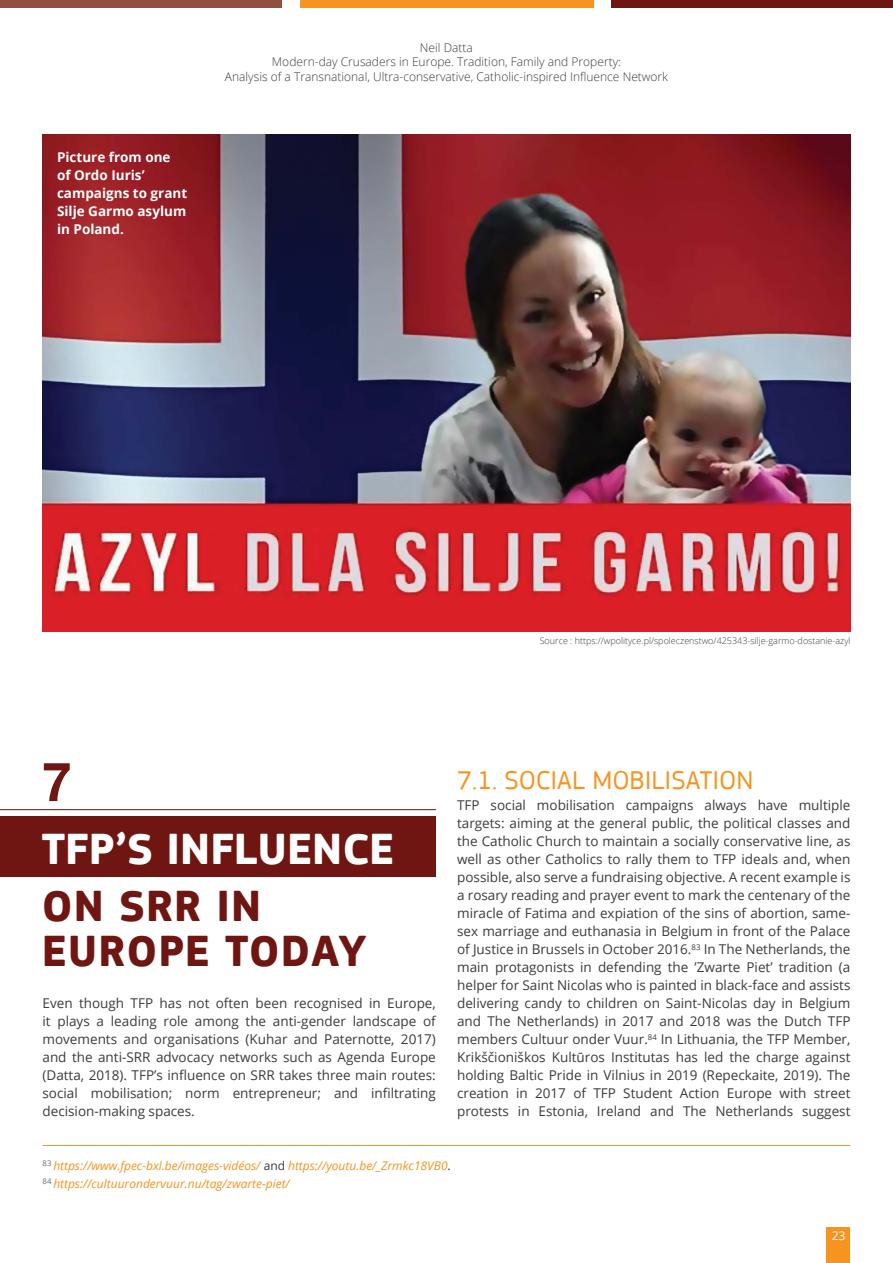
<style>
.page{position:relative;width:893px;height:1263px;background:#fff}
.page>*{position:absolute;margin:0;border:0;box-sizing:border-box;transform-origin:0 0}
.t1{font:700 54px "Helvetica Neue";color:#6f1612}
.t2{font:700 45px/45px "PF Square Sans Pro";letter-spacing:.02em;color:#6f1612}
.t3{font:700 45px "PF Square Sans Pro";color:#fff}
.t4{font:27px "PF Square Sans Pro";color:#f7941f}
.t5{font:13.5px/18px "Open Sans";color:#3a3d3d;text-align:justify}
.t6{font:700 13.5px/18px "Open Sans";color:#fff}
.t7{font:12.15px "Open Sans";color:#fff}
.t8{font:300 12px/14.4px "Open Sans";color:#3a3d3d;text-align:center}
.t9{font:italic 12px/18px "Open Sans";color:#f7941f}
.t10{font:300 9px "Open Sans";color:#3a3d3d}
.s1{font-style:normal;color:#3a3d3d}
</style>
<div class="page">
<div style="left:0;top:0;width:282px;height:7px;background:#914f3f"></div>
<div style="left:611px;top:0;width:282px;height:7px;background:#6f1612"></div>
<div style="left:300px;top:0;width:293px;height:7px;background:#f7941f"></div>
<div style="left:827px;top:1227px;width:23px;height:36px;background:#f7941f"></div>
<hr style="left:43px;top:1145px;width:807px;height:1px;background:#f7941f">
<div style="left:0;top:817px;width:436px;height:60px;background:#6f1612"></div>
<hr style="left:0;top:809px;width:436px;height:1px;background:#6f1612">
<img style="left:43px;top:134px;width:807px;height:497px">
<p class="t6" style="left:57px;top:148px;width:132px">Picture from one of Ordo Iuris’ campaigns to grant<br>Silje Garmo asylum in Poland.</p>
<p class="t8" style="left:225px;top:40px;width:445px">Neil Datta<br>Modern-day Crusaders in Europe. Tradition, Family and Property:<br>Analysis of a Transnational, Ultra-conservative, Catholic-inspired Influence Network</p>
<p class="t10" style="left:540px;top:634px;width:312px">Source : https://wpolityce.pl/spoleczenstwo/425343-silje-garmo-dostanie-azyl</p>
<h1 class="t1" style="left:42px;top:739px;width:32px">7</h1>
<h2 class="t3" style="left:42px;top:822px;width:354px">TFP’S INFLUENCE</h2>
<h2 class="t2" style="left:42px;top:885px;width:326px">ON SRR IN<br>EUROPE TODAY</h2>
<p class="t5" style="left:43px;top:994px;width:395px">Even though TFP has not often been recognised in Europe, it plays a leading role among the anti-gender landscape of movements and organisations (Kuhar and Paternotte, 2017) and the anti-SRR advocacy networks such as Agenda Europe (Datta, 2018). TFP’s influence on SRR takes three main routes: social mobilisation; norm entrepreneur; and infiltrating decision-making spaces.</p>
<h3 class="t4" style="left:457px;top:764px;width:298px">7.1. SOCIAL MOBILISATION</h3>
<p class="t5" style="left:457px;top:796px;width:395px">TFP social mobilisation campaigns always have multiple targets: aiming at the general public, the political classes and the Catholic Church to maintain a socially conservative line, as well as other Catholics to rally them to TFP ideals and, when possible, also serve a fundraising objective. A recent example is a rosary reading and prayer event to mark the centenary of the miracle of Fatima and expiation of the sins of abortion, same&shy;sex marriage and euthanasia in Belgium in front of the Palace of Justice in Brussels in October 2016.<sup>83</sup> In The Netherlands, the main protagonists in defending the ’Zwarte Piet’ tradition (a helper for Saint Nicolas who is painted in black-face and assists delivering candy to children on Saint-Nicolas day in Belgium and The Netherlands) in 2017 and 2018 was the Dutch TFP members Cultuur onder Vuur.<sup>84</sup> In Lithuania, the TFP Member, Krikščioniškos Kultūros Institutas has led the charge against holding Baltic Pride in Vilnius in 2019 (Repeckaite, 2019). The creation in 2017 of TFP Student Action Europe with street protests in Estonia, Ireland and The Netherlands suggest</p>
<p class="t9" style="left:43px;top:1156px;width:410px"><sup>83</sup> https://www.fpec-bxl.be/images-vidéos/ <span class="s1">and</span> https://youtu.be/_Zrmkc18VB0<span class="s1">.<br></span><sup>84</sup> https://cultuurondervuur.nu/tag/zwarte-piet/</p>
<p class="t7" style="left:832px;top:1227px;width:15px">23</p>
</div>
